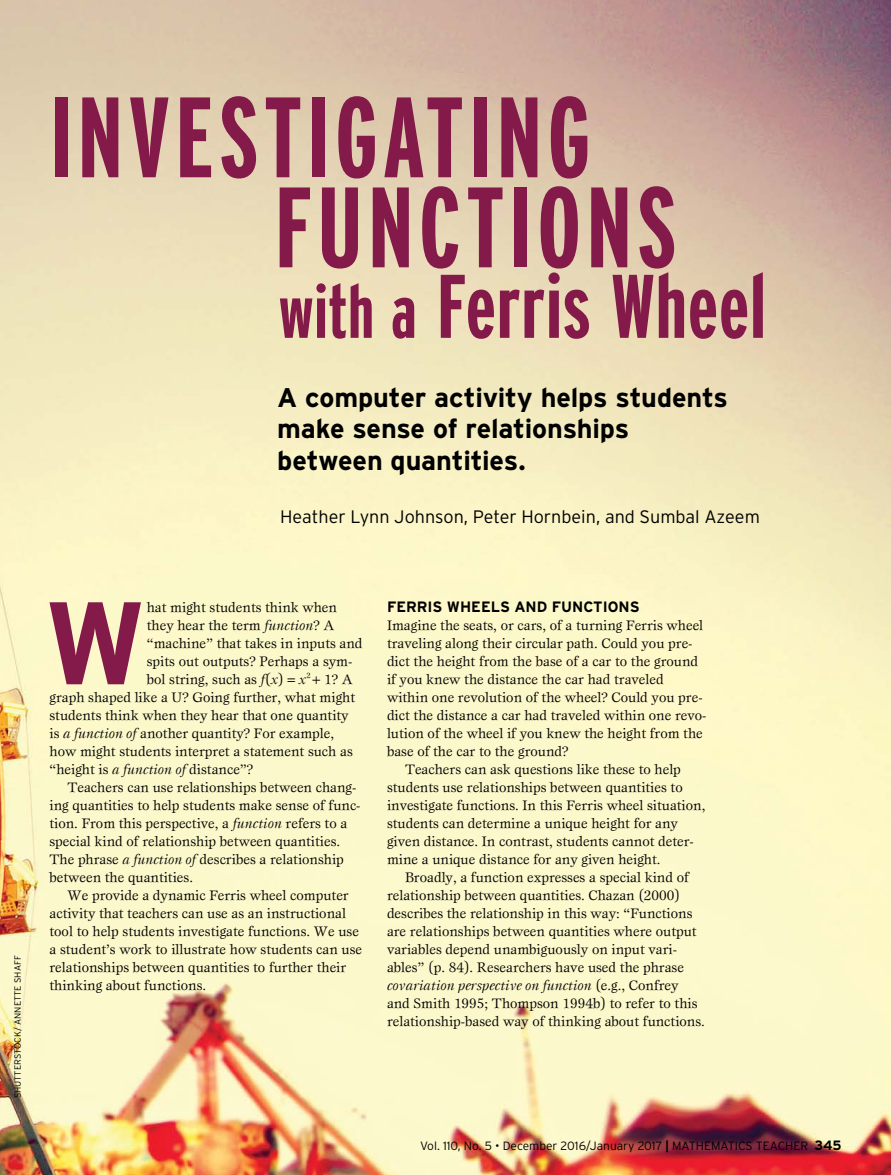
<style>
.page{position:relative;width:891px;height:1175px;background:#fff}
.page>*{position:absolute;margin:0;border:0;box-sizing:border-box;transform-origin:0 0}
.Feat_drop_cap{font:700 117.15px "Interstate";color:#831a4a}
.Feat_head{font:700 extra-condensed 114px/90px "Interstate";letter-spacing:.045em;color:#831a4a}
.Feat_head-2{font:700 extra-condensed 90px "Interstate";letter-spacing:.01em;color:#831a4a}
.Feat_deck{font:700 27px/31.5px "Interstate";letter-spacing:-.005em;color:#000}
.Byline{font:300 18px "Interstate";color:#000}
.Subhead{font:700 15px "Interstate";color:#000}
.Body{font:14.25px/18px "Esprit Math";color:#000}
.Feat_drop_cap-2{font:14.25px "Esprit Math";color:#000}
.Body_no_indent{font:14.25px/18px "Esprit Math";color:#000}
.t1{font:300 12px "Interstate";color:#000}
.Credit{font:300 9px "Interstate";color:#000}
.s1{font-size:75px}
.s2{font-style:italic}
.s3{font-weight:700}
.s4{font-weight:700;font-size:13.5px}
</style>
<div class="page">
<img style="left:0;top:0;width:891px;height:1174px">
<p class="Feat_head" style="left:275px;top:92px;width:404px;text-indent:-225px">INVESTIGATING<br>FUNCTIONS</p>
<p class="Feat_head-2" style="left:279px;top:256px;width:489px"><span class="s1">with a</span> Ferris Wheel</p>
<p class="Feat_deck" style="left:277px;top:381px;width:452px">A computer activity helps students make sense of relationships between quantities.</p>
<p class="Byline" style="left:280px;top:507px;width:481px">Heather Lynn Johnson, Peter Hornbein, and Sumbal Azeem</p>
<p class="Credit" style="left:13px;top:1098px;width:144px;rotate:-90deg">SHUTTERSTOCK/ ANNETTE SHAFF</p>
<p class="Feat_drop_cap" style="left:44px;top:577px;width:105px">W</p>
<p class="Feat_drop_cap-2" style="left:147px;top:599px;width:192px">hat might students think when</p>
<p class="Feat_drop_cap-2" style="left:147px;top:617px;width:189px">they hear the term <span class="s2">function</span>? A</p>
<p class="Feat_drop_cap-2" style="left:147px;top:635px;width:217px">“machine” that takes in inputs and</p>
<p class="Feat_drop_cap-2" style="left:147px;top:653px;width:207px">spits out outputs? Perhaps a sym-</p>
<p class="Feat_drop_cap-2" style="left:147px;top:671px;width:208px">bol string, such as <span class="s2">f</span>(<span class="s2">x</span>) = <span class="s2">x</span><sup>2</sup> + 1? A</p>
<p class="Feat_drop_cap-2" style="left:50px;top:689px;width:307px">graph shaped like a U? Going further, what might</p>
<p class="Feat_drop_cap-2" style="left:50px;top:707px;width:301px">students think when they hear that one quantity</p>
<p class="Feat_drop_cap-2" style="left:50px;top:725px;width:286px">is <span class="s2">a function of</span> another quantity? For example,</p>
<p class="Feat_drop_cap-2" style="left:50px;top:743px;width:305px">how might students interpret a statement such as</p>
<p class="Feat_drop_cap-2" style="left:50px;top:761px;width:205px">“height is <span class="s2">a function of</span> distance”?</p>
<p class="Body" style="left:50px;top:778px;width:313px;text-indent:18px">Teachers can use relationships between chang&shy;ing quantities to help students make sense of func&shy;tion. From this perspective, a <span class="s2">function</span> refers to a special kind of relationship between quantities.<br>The phrase <span class="s2">a function of</span> describes a relationship between the quantities.</p>
<p class="Body" style="left:50px;top:886px;width:314px;text-indent:18px">We provide a dynamic Ferris wheel computer activity that teachers can use as an instructional tool to help students investigate functions. We use a student’s work to illustrate how students can use relationships between quantities to further their thinking about functions.</p>
<p class="Subhead" style="left:387px;top:598px;width:254px">FERRIS WHEELS AND FUNCTIONS</p>
<p class="Body_no_indent" style="left:387px;top:616px;width:321px">Imagine the seats, or cars, of a turning Ferris wheel traveling along their circular path. Could you pre&shy;dict the height from the base of a car to the ground if you knew the distance the car had traveled within one revolution of the wheel? Could you pre&shy;dict the distance a car had traveled within one revo&shy;lution of the wheel if you knew the height from the base of the car to the ground?</p>
<p class="Body" style="left:387px;top:760px;width:320px;text-indent:18px">Teachers can ask questions like these to help students use relationships between quantities to investigate functions. In this Ferris wheel situation, students can determine a unique height for any given distance. In contrast, students cannot deter&shy;mine a unique distance for any given height.</p>
<p class="Body" style="left:387px;top:868px;width:319px;text-indent:18px">Broadly, a function expresses a special kind of relationship between quantities. Chazan (2000) describes the relationship in this way: “Functions are relationships between quantities where output variables depend unambiguously on input vari&shy;ables” (p. 84). Researchers have used the phrase <span class="s2">covariation perspective on function</span> (e.g., Confrey and Smith 1995; Thompson 1994b) to refer to this relationship-based way of thinking about functions.</p>
<p class="t1" style="left:420px;top:1138px;width:423px">Vol. 110, No. 5 • December 2016/January 2017 <span class="s3">|</span> MATHEMATICS TEACHER <span class="s4">345</span></p>
</div>
